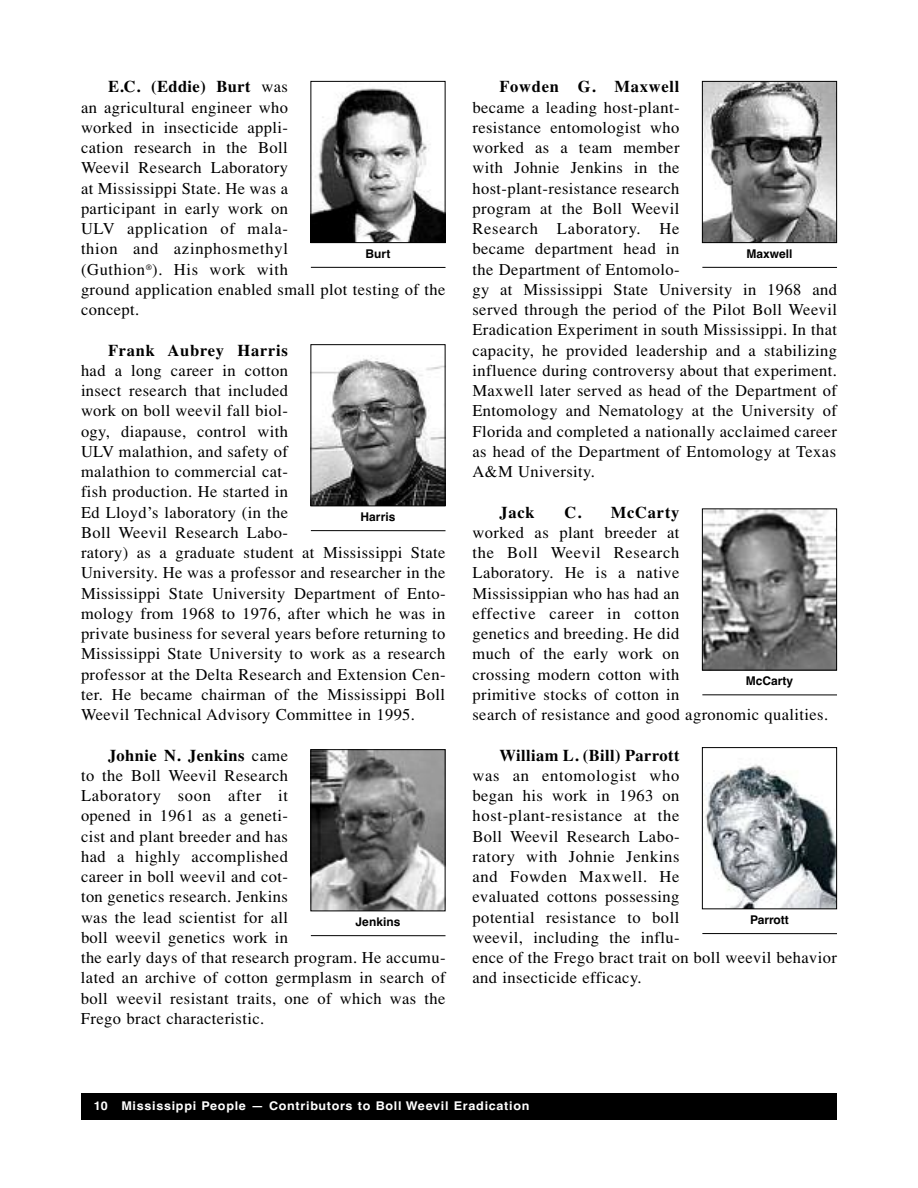
<style>
.page{position:relative;width:918px;height:1188px;background:#fff}
.page>*{position:absolute;margin:0;border:0;box-sizing:border-box;transform-origin:0 0}
.t1{font:16.5px/20.2px "Times";letter-spacing:.025em;color:#000}
.t2{font:700 16.5px "Times";letter-spacing:.045em;color:#000}
.t3{font:700 16.5px "Times";letter-spacing:.025em;color:#000}
.t4{font:700 12px "Helvetica";letter-spacing:.055em;color:#fff;scale:1.05 1}
.t5{font:700 12px "Helvetica";color:#000}
.s1{font-weight:700}
</style>
<div class="page">
<div style="left:81px;top:1094px;width:756px;height:26px;background:#000"></div>
<img style="left:312px;top:88px;width:132px;height:153px">
<div style="left:310px;top:81px;width:136px;height:162px;border:1px solid #000"></div>
<hr style="left:311px;top:267px;width:135px;height:1px;background:#000">
<img style="left:704px;top:83px;width:131px;height:158px">
<div style="left:702px;top:81px;width:135px;height:162px;border:1px solid #000"></div>
<hr style="left:702px;top:267px;width:135px;height:1px;background:#000">
<img style="left:704px;top:510px;width:131px;height:158px">
<div style="left:702px;top:508px;width:135px;height:162px;border:1px solid #000"></div>
<hr style="left:702px;top:694px;width:135px;height:1px;background:#000">
<img style="left:704px;top:764px;width:131px;height:143px">
<div style="left:702px;top:747px;width:135px;height:162px;border:1px solid #000"></div>
<hr style="left:702px;top:933px;width:135px;height:1px;background:#000">
<img style="left:312px;top:358px;width:132px;height:146px">
<div style="left:310px;top:344px;width:136px;height:162px;border:1px solid #000"></div>
<hr style="left:311px;top:530px;width:135px;height:1px;background:#000">
<img style="left:312px;top:751px;width:132px;height:158px">
<div style="left:310px;top:749px;width:136px;height:162px;border:1px solid #000"></div>
<hr style="left:311px;top:935px;width:135px;height:1px;background:#000">
<p class="t1" style="left:81px;top:76px;width:366px;text-indent:27px"><span class="s1">E.C. (Eddie) Burt</span> was<br>an agricultural engineer who<br>worked in insecticide appli-<br>cation research in the Boll<br>Weevil Research Laboratory<br>at Mississippi State. He was a<br>participant in early work on<br>ULV application of mala-<br>thion and azinphosmethyl<br>(Guthion<sup>®</sup>). His work with<br>ground application enabled small plot testing of the concept.</p>
<p class="t2" style="left:108px;top:340px;width:182px">Frank Aubrey Harris</p>
<p class="t1" style="left:81px;top:360px;width:366px">had a long career in cotton<br>insect research that included<br>work on boll weevil fall biol-<br>ogy, diapause, control with<br>ULV malathion, and safety of<br>malathion to commercial cat-<br>fish production. He started in<br>Ed Lloyd’s laboratory (in the<br>Boll Weevil Research Labo-<br>ratory) as a graduate student at Mississippi State University. He was a professor and researcher in the Mississippi State University Department of Ento&shy;mology from 1968 to 1976, after which he was in private business for several years before returning to Mississippi State University to work as a research professor at the Delta Research and Extension Cen&shy;ter. He became chairman of the Mississippi Boll Weevil Technical Advisory Committee in 1995.</p>
<p class="t1" style="left:81px;top:745px;width:366px;text-indent:27px"><span class="s1">Johnie N. Jenkins</span> came<br>to the Boll Weevil Research<br>Laboratory soon after it<br>opened in 1961 as a geneti-<br>cist and plant breeder and has<br>had a highly accomplished<br>career in boll weevil and cot-<br>ton genetics research. Jenkins<br>was the lead scientist for all<br>boll weevil genetics work in<br>the early days of that research program. He accumu&shy;lated an archive of cotton germplasm in search of boll weevil resistant traits, one of which was the<br>Frego bract characteristic.</p>
<p class="t2" style="left:499px;top:77px;width:182px">Fowden G. Maxwell</p>
<p class="t1" style="left:472px;top:97px;width:366px">became a leading host-plant-<br>resistance entomologist who<br>worked as a team member<br>with Johnie Jenkins in the<br>host-plant-resistance research<br>program at the Boll Weevil<br>Research Laboratory. He<br>became department head in<br>the Department of Entomolo-<br>gy at Mississippi State University in 1968 and served through the period of the Pilot Boll Weevil Eradication Experiment in south Mississippi. In that capacity, he provided leadership and a stabilizing influence during controversy about that experiment.<br>Maxwell later served as head of the Department of Entomology and Nematology at the University of Florida and completed a nationally acclaimed career as head of the Department of Entomology at Texas A&amp;M University.</p>
<p class="t2" style="left:500px;top:502px;width:37px">Jack</p>
<p class="t2" style="left:564px;top:502px;width:117px">C. McCarty</p>
<p class="t1" style="left:473px;top:522px;width:357px">worked as plant breeder at<br>the Boll Weevil Research<br>Laboratory. He is a native<br>Mississippian who has had an<br>effective career in cotton<br>genetics and breeding. He did<br>much of the early work on<br>crossing modern cotton with<br>primitive stocks of cotton in<br>search of resistance and good agronomic qualities.</p>
<p class="t3" style="left:500px;top:745px;width:182px">William L. (Bill) Parrott</p>
<p class="t1" style="left:473px;top:765px;width:366px">was an entomologist who<br>began his work in 1963 on<br>host-plant-resistance at the<br>Boll Weevil Research Labo-<br>ratory with Johnie Jenkins<br>and Fowden Maxwell. He<br>evaluated cottons possessing<br>potential resistance to boll<br>weevil, including the influ-<br>ence of the Frego bract trait on boll weevil behavior and insecticide efficacy.</p>
<p class="t5" style="left:366px;top:247px;width:26px">Burt</p>
<p class="t5" style="left:746px;top:247px;width:48px">Maxwell</p>
<p class="t5" style="left:361px;top:510px;width:36px">Harris</p>
<p class="t5" style="left:746px;top:674px;width:49px">McCarty</p>
<p class="t5" style="left:750px;top:913px;width:40px">Parrott</p>
<p class="t5" style="left:356px;top:915px;width:46px">Jenkins</p>
<p class="t4" style="left:94px;top:1099px;width:416px">10 Mississippi People — Contributors to Boll Weevil Eradication</p>
</div>
